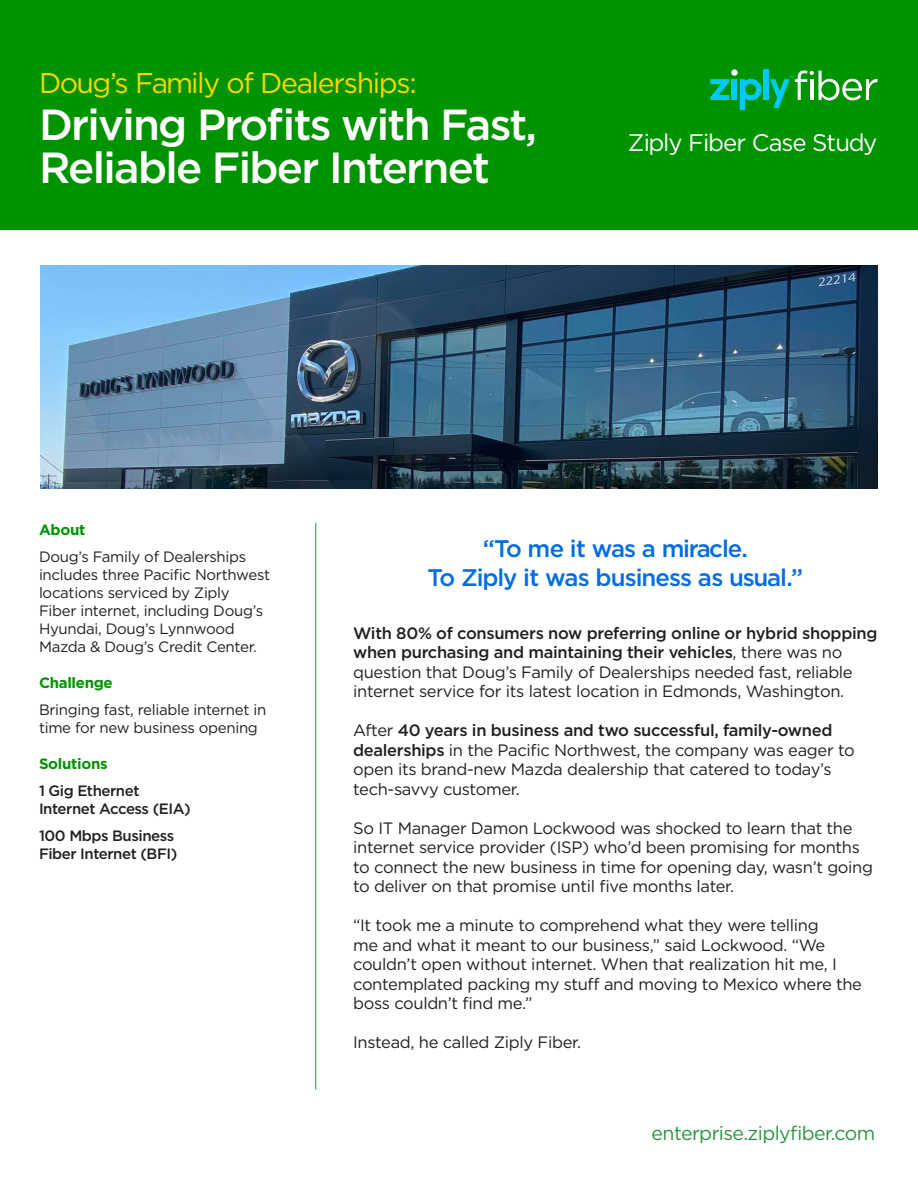
<style>
.page{position:relative;width:918px;height:1188px;background:#fff}
.page>*{position:absolute;margin:0;border:0;box-sizing:border-box;transform-origin:0 0}
.t1{font:500 43.5px "Gotham";letter-spacing:-.04em;color:#fff}
.t2{font:28.5px "Gotham";letter-spacing:-.05em;color:#fed702}
.Pull_Quote{font:500 24px "Gotham";letter-spacing:-.05em;color:#026ce3}
.t3{font:24px "Gotham";letter-spacing:-.035em;color:#fff}
.t4{font:19.5px "Gotham";letter-spacing:-.03em;color:#2b953e}
.t5{font:16.5px/19.5px "Gotham";letter-spacing:-.02em;color:#231f20}
.sidebar{font:15px/18px "Gotham";letter-spacing:-.02em;color:#231f20}
.sidebar-2{font:500 15px "Gotham";letter-spacing:-.03em;color:#231f20}
.sidebar-3{font:700 15px "Gotham";letter-spacing:-.02em;color:#009300}
.s1{font-weight:500}
</style>
<div class="page">
<div style="left:0;top:0;width:918px;height:230px;background:#009300"></div>
<hr style="left:315px;top:523px;width:1px;height:567px;background:#2b953e">
<img style="left:40px;top:265px;width:838px;height:223px">
<svg style="left:710px;top:79px;width:19px;height:21px"></svg>
<div style="left:732px;top:79px;width:5px;height:21px;background:#02caff"></div>
<svg style="left:740px;top:79px;width:22px;height:31px"></svg>
<div style="left:763px;top:69px;width:5px;height:31px;background:#02caff"></div>
<svg style="left:731px;top:69px;width:7px;height:7px"></svg>
<svg style="left:770px;top:70px;width:108px;height:38px"></svg>
<p class="t2" style="left:39px;top:65px;width:379px">Doug’s Family of Dealerships:</p>
<p class="t1" style="left:39px;top:96px;width:500px">Driving Profits with Fast,</p>
<p class="t1" style="left:39px;top:139px;width:453px">Reliable Fiber Internet</p>
<p class="t3" style="left:628px;top:127px;width:251px">Ziply Fiber Case Study</p>
<p class="sidebar-3" style="left:39px;top:519px;width:48px">About</p>
<p class="sidebar" style="left:39px;top:547px;width:233px">Doug’s Family of Dealerships includes three Pacific Northwest locations serviced by Ziply<br>Fiber internet, including Doug’s<br>Hyundai, Doug’s Lynnwood<br>Mazda &amp; Doug’s Credit Center.</p>
<p class="sidebar-3" style="left:39px;top:672px;width:75px">Challenge</p>
<p class="sidebar" style="left:39px;top:700px;width:229px">Bringing fast, reliable internet in time for new business opening</p>
<p class="sidebar-3" style="left:39px;top:753px;width:70px">Solutions</p>
<p class="sidebar-2" style="left:39px;top:781px;width:102px">1 Gig Ethernet</p>
<p class="sidebar-2" style="left:39px;top:799px;width:153px">Internet Access (EIA)</p>
<p class="sidebar-2" style="left:39px;top:826px;width:137px">100 Mbps Business</p>
<p class="sidebar-2" style="left:39px;top:844px;width:140px">Fiber Internet (BFI)</p>
<p class="Pull_Quote" style="left:483px;top:533px;width:267px">“To me it was a miracle.</p>
<p class="Pull_Quote" style="left:427px;top:561px;width:377px">To Ziply it was business as usual.”</p>
<p class="t5" style="left:353px;top:623px;width:526px"><span class="s1">With 80% of consumers now preferring online or hybrid shopping when purchasing and maintaining their vehicles</span>, there was no question that Doug’s Family of Dealerships needed fast, reliable internet service for its latest location in Edmonds, Washington.</p>
<p class="t5" style="left:353px;top:720px;width:503px">After <span class="s1">40 years in business and two successful, family-owned dealerships</span> in the Pacific Northwest, the company was eager to open its brand-new Mazda dealership that catered to today’s</p>
<p class="t5" style="left:353px;top:779px;width:168px">tech-savvy customer.</p>
<p class="t5" style="left:353px;top:818px;width:521px">So IT Manager Damon Lockwood was shocked to learn that the internet service provider (ISP) who’d been promising for months to connect the new business in time for opening day, wasn’t going to deliver on that promise until five months later.</p>
<p class="t5" style="left:353px;top:915px;width:510px">“It took me a minute to comprehend what they were telling<br>me and what it meant to our business,” said Lockwood. “We couldn’t open without internet. When that realization hit me, I contemplated packing my stuff and moving to Mexico where the boss couldn’t find me.”</p>
<p class="t5" style="left:353px;top:1032px;width:229px">Instead, he called Ziply Fiber.</p>
<p class="t4" style="left:652px;top:1121px;width:225px">enterprise.ziplyfiber.com</p>
</div>
